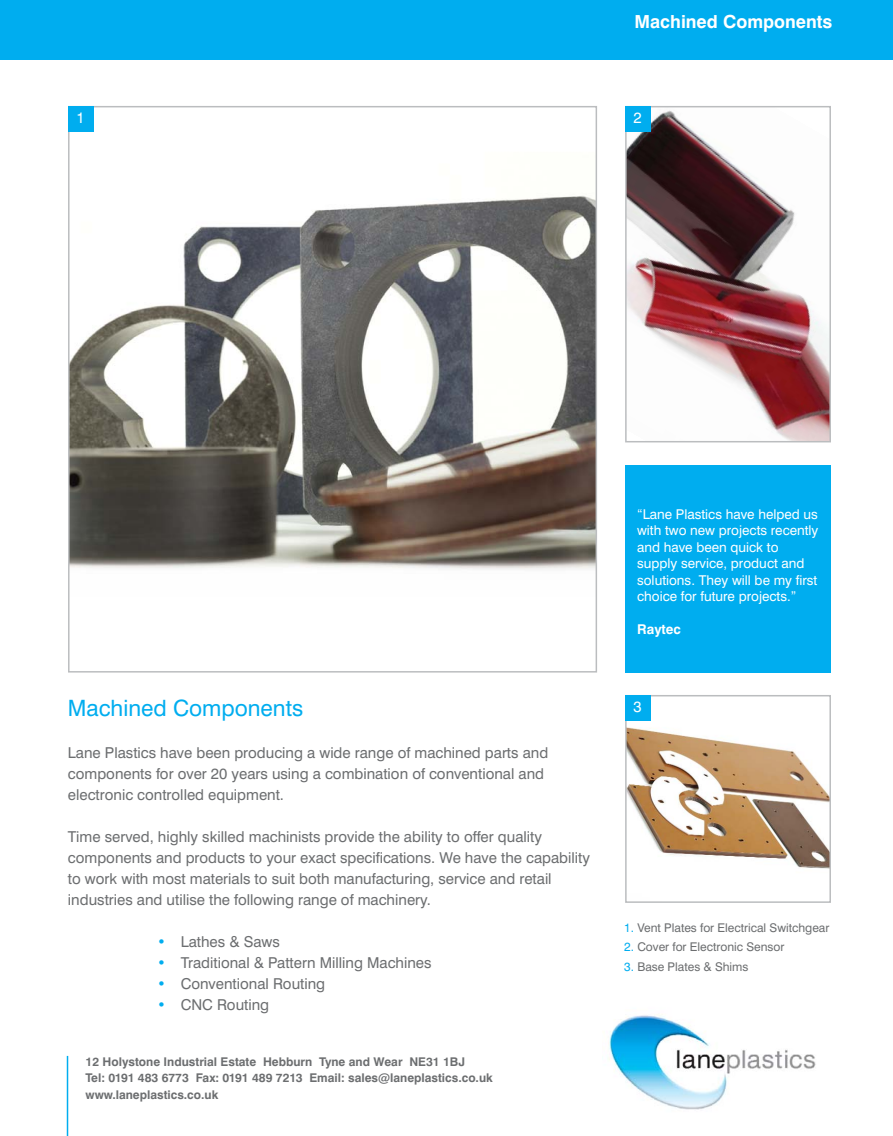
<style>
.page{position:relative;width:893px;height:1136px;background:#fff}
.page>*{position:absolute;margin:0;border:0;box-sizing:border-box;transform-origin:0 0}
.t1{font:22.5px "Swiss 721 BT";color:#00adef}
.t2{font:700 18px "Swiss 721 BT";color:#fff}
.t3{font:15px/21px "Swiss 721 BT";color:#6c6e70}
.t4{font:15px "Swiss 721 BT";color:#fff}
.t5{font:13.5px/16.5px "Swiss 721 BT";color:#fff}
.t6{font:700 13.5px "Swiss 721 BT";color:#fff}
.t7{font:700 12px/16.5px "Swiss 721 BT";color:#6c6e70}
.t8{font:12px "Swiss 721 BT";color:#6c6e70}
.s1{color:#00adef}
</style>
<div class="page">
<img style="left:71px;top:131px;width:523px;height:439px">
<div style="left:68px;top:106px;width:529px;height:566px;border:2px solid #bbbdbf"></div>
<div style="left:625px;top:465px;width:206px;height:207px;background:#00adef"></div>
<img style="left:628px;top:110px;width:200px;height:329px">
<div style="left:625px;top:106px;width:206px;height:336px;border:2px solid #bbbdbf"></div>
<img style="left:628px;top:720px;width:200px;height:149px">
<div style="left:625px;top:695px;width:206px;height:207px;border:2px solid #bbbdbf"></div>
<div style="left:0;top:0;width:893px;height:60px;background:#00adef"></div>
<img style="left:609px;top:1014px;width:207px;height:96px">
<hr style="left:67px;top:1055px;width:1px;height:80px;background:#00adef">
<div style="left:68px;top:106px;width:26px;height:25px;background:#00adef"></div>
<div style="left:625px;top:106px;width:26px;height:25px;background:#00adef"></div>
<div style="left:625px;top:695px;width:26px;height:25px;background:#00adef"></div>
<p class="t2" style="left:634px;top:15px;width:199px">Machined Components</p>
<p class="t4" style="left:76px;top:113px;width:10px">1</p>
<p class="t4" style="left:633px;top:113px;width:10px">2</p>
<h1 class="t1" style="left:68px;top:699px;width:237px">Machined Components</h1>
<p class="t3" style="left:68px;top:743px;width:482px">Lane Plastics have been producing a wide range of machined parts and components for over 20 years using a combination of conventional and electronic controlled equipment.</p>
<p class="t3" style="left:68px;top:827px;width:524px">Time served, highly skilled machinists provide the ability to offer quality components and products to your exact specifications. We have the capability to work with most materials to suit both manufacturing, service and retail industries and utilise the following range of machinery.</p>
<p class="t3" style="left:157px;top:932px;width:124px"><span class="s1">•</span> Lathes &amp; Saws</p>
<p class="t3" style="left:157px;top:953px;width:276px"><span class="s1">•</span> Traditional &amp; Pattern Milling Machines</p>
<p class="t3" style="left:157px;top:974px;width:169px"><span class="s1">•</span> Conventional Routing</p>
<p class="t3" style="left:157px;top:995px;width:113px"><span class="s1">•</span> CNC Routing</p>
<p class="t7" style="left:86px;top:1054px;width:409px">12 Holystone Industrial Estate Hebburn Tyne and Wear NE31 1BJ<br>Tel: 0191 483 6773 Fax: 0191 489 7213 Email: sales@laneplastics.co.uk www.laneplastics.co.uk</p>
<p class="t5" style="left:637px;top:507px;width:183px">“Lane Plastics have helped us with two new projects recently and have been quick to supply service, product and solutions. They will be my first choice for future projects.”</p>
<p class="t6" style="left:637px;top:624px;width:45px">Raytec</p>
<p class="t4" style="left:633px;top:701px;width:10px">3</p>
<p class="t8" style="left:624px;top:923px;width:207px"><span class="s1">1.</span> Vent Plates for Electrical Switchgear</p>
<p class="t8" style="left:624px;top:942px;width:162px"><span class="s1">2.</span> Cover for Electronic Sensor</p>
<p class="t8" style="left:624px;top:962px;width:126px"><span class="s1">3.</span> Base Plates &amp; Shims</p>
</div>
